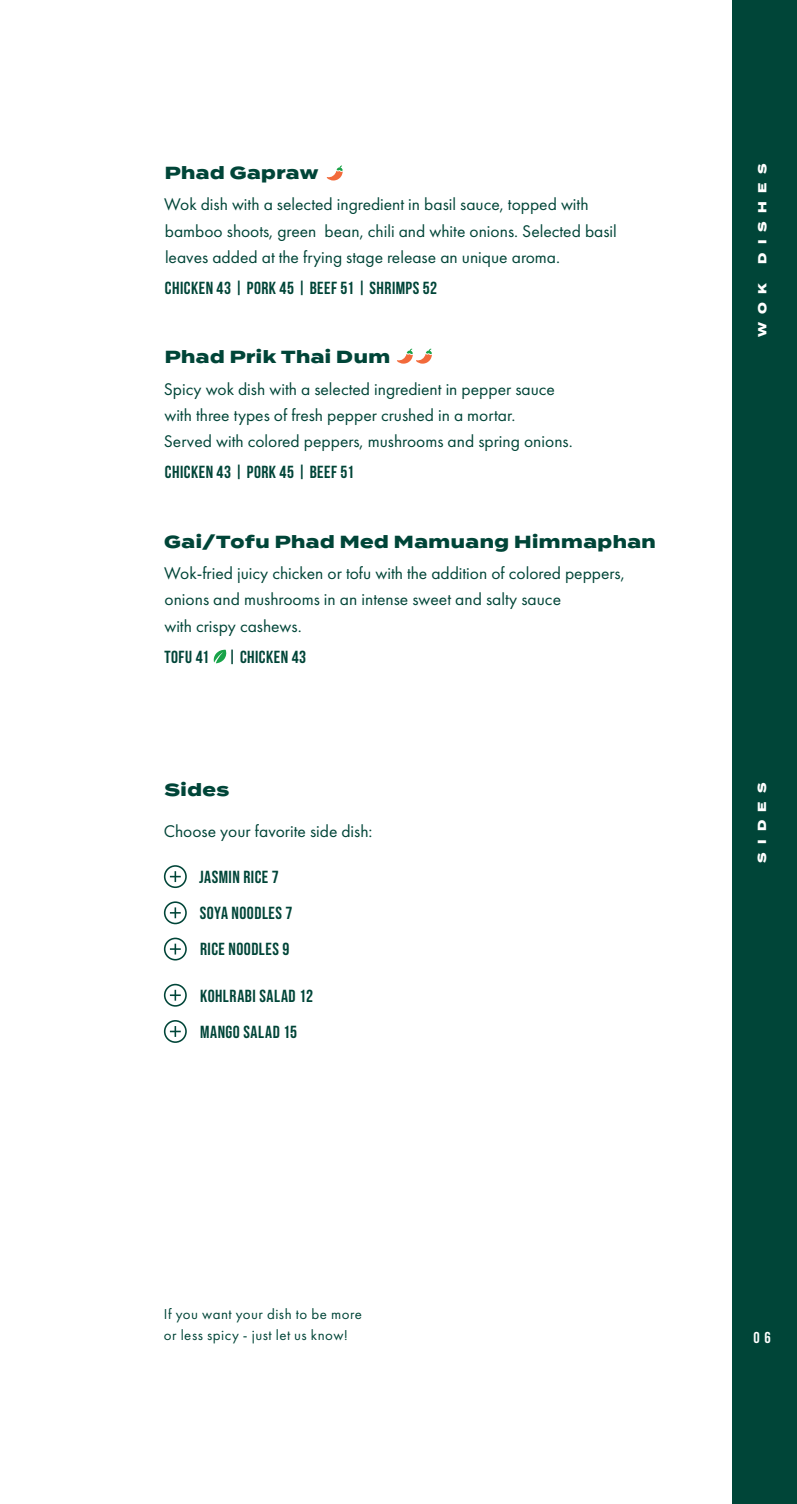
<style>
.page{position:relative;width:797px;height:1504px;background:#fff}
.page>*{position:absolute;margin:0;border:0;box-sizing:border-box;transform-origin:0 0}
.t1{font:17.5px/26.2px "Futura PT";color:#004538}
.t2{font:700 17.5px "Bebas Neue";letter-spacing:.025em;color:#004538}
.t3{font:17.5px/36.2px "Bebas Neue";letter-spacing:.03em;color:#004538}
.t4{font:800 17.5px "Termina";letter-spacing:.025em;color:#004538}
.t5{font:15.75px "Bebas Neue";color:#fff}
.t6{font:14.88px/21px "Futura PT";letter-spacing:.035em;color:#004538}
.t7{font:800 11.72px "Termina";letter-spacing:.7em;color:#fff}
.s1{font-weight:700}
</style>
<div class="page">
<div style="left:732px;top:0;width:64px;height:1503px;background:#004538"></div>
<svg style="left:326px;top:165px;width:16px;height:15px"></svg>
<svg style="left:397px;top:348px;width:34px;height:15px"></svg>
<svg style="left:213px;top:649px;width:14px;height:14px"></svg>
<div style="left:164px;top:865px;width:23px;height:23px;border:2px solid #004538;border-radius:50%"></div>
<svg style="left:170px;top:871px;width:11px;height:10px"></svg>
<div style="left:164px;top:901px;width:23px;height:23px;border:2px solid #004538;border-radius:50%"></div>
<svg style="left:170px;top:907px;width:11px;height:11px"></svg>
<div style="left:164px;top:937px;width:23px;height:23px;border:2px solid #004538;border-radius:50%"></div>
<svg style="left:170px;top:943px;width:11px;height:11px"></svg>
<div style="left:164px;top:983px;width:23px;height:23px;border:2px solid #004538;border-radius:50%"></div>
<svg style="left:170px;top:989px;width:11px;height:11px"></svg>
<div style="left:164px;top:1019px;width:23px;height:23px;border:2px solid #004538;border-radius:50%"></div>
<svg style="left:170px;top:1026px;width:11px;height:10px"></svg>
<p class="t4" style="left:165px;top:160px;width:155px">Phad Gapraw</p>
<p class="t1" style="left:164px;top:191px;width:454px">Wok dish with a selected ingredient in basil sauce, topped with bamboo shoots, green bean, chili and white onions. Selected basil leaves added at the frying stage release an unique aroma.</p>
<p class="t2" style="left:165px;top:278px;width:273px">CHICKEN 43 | PORK 45 | BEEF 51 | SHRIMPS 52</p>
<p class="t4" style="left:165px;top:344px;width:227px">Phad Prik Thai Dum</p>
<p class="t1" style="left:164px;top:375px;width:410px">Spicy wok dish with a selected ingredient in pepper sauce with three types of fresh pepper crushed in a mortar.<br>Served with colored peppers, mushrooms and spring onions.</p>
<p class="t2" style="left:165px;top:463px;width:190px">CHICKEN 43 | PORK 45 | BEEF 51</p>
<p class="t4" style="left:164px;top:528px;width:493px">Gai/Tofu Phad Med Mamuang Himmaphan</p>
<p class="t1" style="left:164px;top:560px;width:462px">Wok-fried juicy chicken or tofu with the addition of colored peppers, onions and mushrooms in an intense sweet and salty sauce<br>with crispy cashews.</p>
<p class="t2" style="left:164px;top:647px;width:143px">TOFU 41 | CHICKEN 43</p>
<p class="t4" style="left:164px;top:776px;width:66px">Sides</p>
<p class="t1" style="left:164px;top:817px;width:210px">Choose your favorite side dish:</p>
<p class="t3" style="left:199px;top:858px;width:95px">JASMIN RICE <span class="s1">7<br></span>SOYA NOODLES <span class="s1">7<br></span>RICE NOODLES <span class="s1">9</span></p>
<p class="t3" style="left:200px;top:977px;width:114px">KOHLRABI SALAD <span class="s1">12<br></span>MANGO SALAD <span class="s1">15</span></p>
<p class="t7" style="left:753px;top:264px;width:101px;rotate:-90deg">DISHES</p>
<p class="t7" style="left:753px;top:337px;width:55px;rotate:-90deg">WOK</p>
<p class="t7" style="left:752px;top:862px;width:81px;rotate:-90deg">SIDES</p>
<p class="t6" style="left:164px;top:1302px;width:199px">If you want your dish to be more or less spicy - just let us know!</p>
<p class="t5" style="left:753px;top:1328px;width:19px">0 6</p>
</div>
